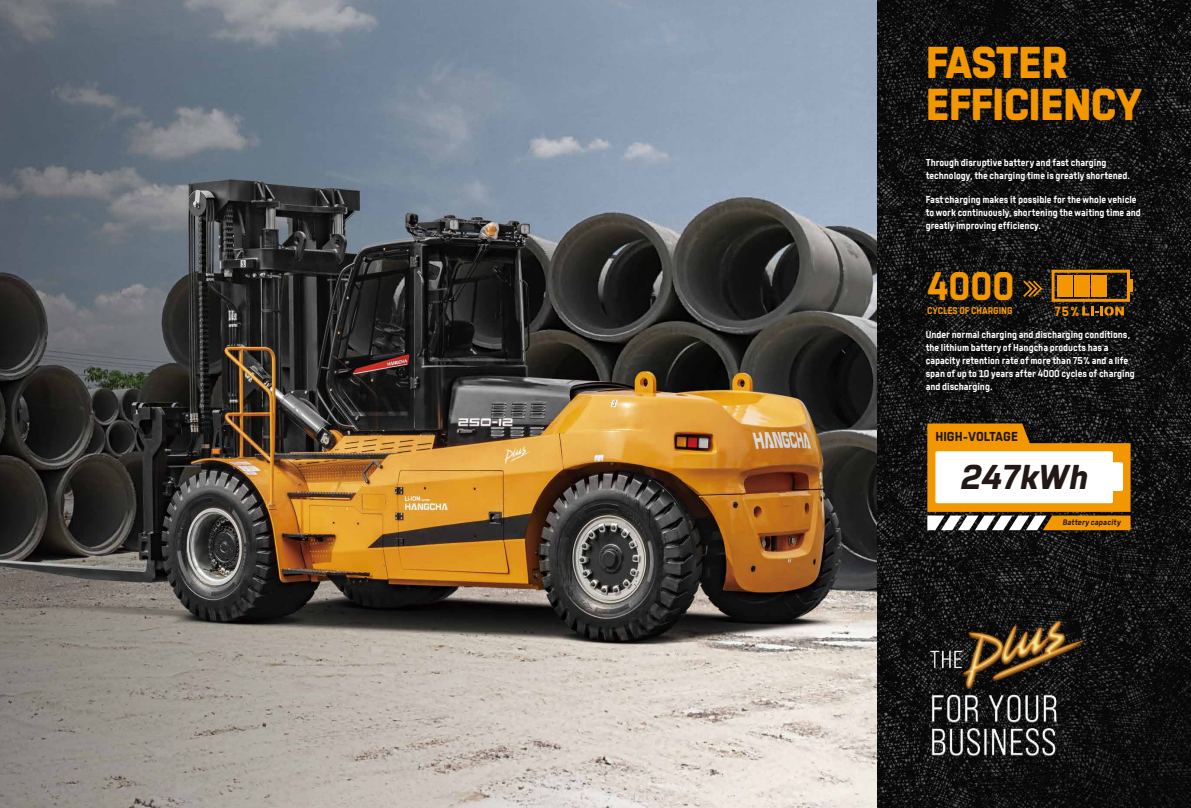
<style>
.page{position:relative;width:1191px;height:808px;background:#fff}
.page>*{position:absolute;margin:0;border:0;box-sizing:border-box;transform-origin:0 0}
.t1{font:900 44.6px "Tomkin";letter-spacing:-.02em;color:#f39700}
.t2{font:800 39.7px "Tomkin";color:#f39700;scale:.93 1}
.t3{font:italic 800 34.5px "Tomkin";color:#221815;scale:1.05 1}
.t4{font:800 13.3px "Tomkin";color:#f39700;scale:.93 1}
.t5{font:800 13px "Tomkin";color:#221815}
.t6{font:700 10px/13px "Tomkin";color:#fff;scale:.93 1}
.t7{font:800 9.9px "Tomkin";color:#f39700;scale:.93 1}
.t8{font:italic 700 8px "Tomkin";color:#221815}
</style>
<div class="page">
<img style="left:0;top:0;width:1191px;height:808px">
<svg style="left:927px;top:423px;width:203px;height:107px"></svg>
<img style="left:928px;top:619px;width:156px;height:139px">
<div style="left:1051px;top:270px;width:79px;height:32px;border:3px solid #f39700"></div>
<div style="left:1057px;top:275px;width:15px;height:22px;background:#f39700"></div>
<div style="left:1074px;top:275px;width:15px;height:22px;background:#f39700"></div>
<div style="left:1091px;top:275px;width:16px;height:22px;background:#f39700"></div>
<hr style="left:1128px;top:280px;width:4px;height:12px;background:#f39700">
<svg style="left:1023px;top:281px;width:19px;height:16px"></svg>
<svg style="left:1082px;top:306px;width:42px;height:10px"></svg>
<h1 class="t1" style="left:925px;top:33px;width:144px">FASTER</h1>
<h1 class="t1" style="left:925px;top:75px;width:218px">EFFICIENCY</h1>
<p class="t6" style="left:925px;top:156px;width:221px">Through disruptive battery and fast charging technology, the charging time is greatly shortened.</p>
<p class="t6" style="left:925px;top:193px;width:233px">Fast charging makes it possible for the whole vehicle to work continuously, shortening the waiting time and greatly improving efficiency.</p>
<h2 class="t2" style="left:927px;top:260px;width:95px">4000</h2>
<p class="t7" style="left:927px;top:304px;width:93px">CYCLES OF CHARGING</p>
<h3 class="t4" style="left:1054px;top:302px;width:28px">75%</h3>
<p class="t6" style="left:925px;top:328px;width:226px">Under normal charging and discharging conditions, the lithium battery of Hangcha products has a capacity retention rate of more than 75% and a life span of up to 10 years after 4000 cycles of charging and discharging.</p>
<h3 class="t5" style="left:935px;top:428px;width:84px">HIGH-VOLTAGE</h3>
<h3 class="t3" style="left:959px;top:454px;width:130px">247kWh</h3>
<p class="t8" style="left:1062px;top:517px;width:60px">Battery capacity</p>
</div>
